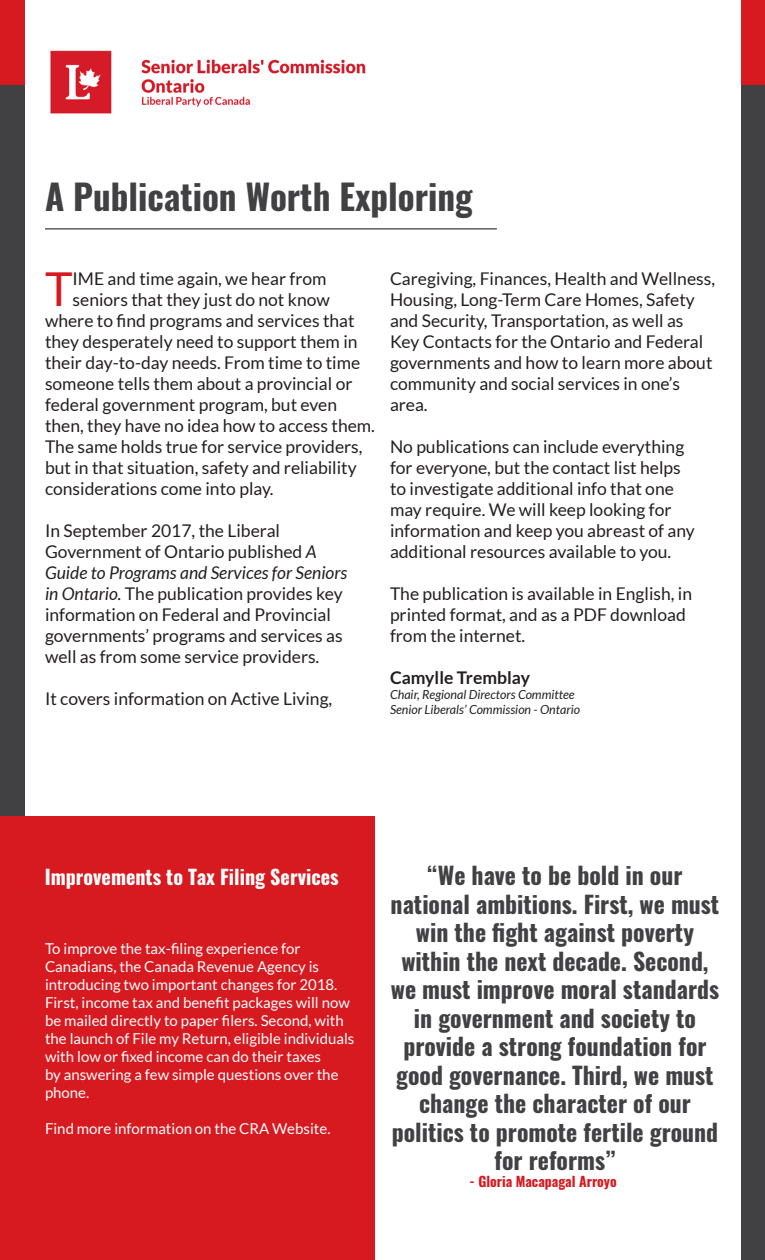
<style>
.page{position:relative;width:765px;height:1260px;background:#414042}
.page>*{position:absolute;margin:0;border:0;box-sizing:border-box;transform-origin:0 0}
.para-dropcap{font:46.75px "Lato";color:#d71920}
.mainhead{font:700 35px "Oswald";color:#414042}
.quote-red{font:700 23.75px/28.5px "Oswald";color:#414042;text-align:center}
.head1-white{font:700 20px "Oswald";color:#fff}
.para{font:17.5px/21px "Lato";color:#231f20}
.para-dropcap-2{font:17.5px "Lato";color:#231f20}
.para-2{font:700 17.5px "Lato";color:#231f20}
.para-white{font:15px/18px "Lato";color:#fff}
.quote-red-2{font:700 13.75px "Oswald";color:#d71920}
.para-3{font:italic 12.5px "Lato";color:#231f20}
.s1{font-style:italic}
</style>
<div class="page">
<div style="left:0;top:1px;width:764px;height:84px;background:#d71920"></div>
<div style="left:25px;top:1px;width:716px;height:1259px;background:#fff"></div>
<hr style="left:45px;top:228px;width:452px;height:1px;background:#414042">
<img style="left:50px;top:50px;width:316px;height:64px">
<div style="left:0;top:816px;width:375px;height:444px;background:#d71920"></div>
<p class="mainhead" style="left:45px;top:178px;width:429px">A Publication Worth Exploring</p>
<p class="para-dropcap" style="left:45px;top:263px;width:29px">T</p>
<p class="para-dropcap-2" style="left:73px;top:269px;width:255px">IME and time again, we hear from</p>
<p class="para-dropcap-2" style="left:73px;top:290px;width:259px">seniors that they just do not know</p>
<p class="para-dropcap-2" style="left:45px;top:311px;width:311px">where to find programs and services that</p>
<p class="para-dropcap-2" style="left:45px;top:332px;width:314px">they desperately need to support them in</p>
<p class="para-dropcap-2" style="left:45px;top:353px;width:317px">their day-to-day needs. From time to time</p>
<p class="para-dropcap-2" style="left:45px;top:374px;width:309px">someone tells them about a provincial or</p>
<p class="para-dropcap-2" style="left:45px;top:395px;width:294px">federal government program, but even</p>
<p class="para-dropcap-2" style="left:45px;top:416px;width:332px">then, they have no idea how to access them.</p>
<p class="para-dropcap-2" style="left:45px;top:437px;width:319px">The same holds true for service providers,</p>
<p class="para-dropcap-2" style="left:45px;top:458px;width:313px">but in that situation, safety and reliability</p>
<p class="para-dropcap-2" style="left:45px;top:479px;width:230px">considerations come into play.</p>
<p class="para" style="left:45px;top:520px;width:304px">In September 2017, the Liberal Government of Ontario published <span class="s1">A Guide to Programs and Services for Seniors in Ontario.</span> The publication provides key information on Federal and Provincial governments’ programs and services as well as from some service providers.</p>
<p class="para" style="left:45px;top:688px;width:289px">It covers information on Active Living,</p>
<p class="para" style="left:390px;top:268px;width:327px">Caregiving, Finances, Health and Wellness, Housing, Long-Term Care Homes, Safety and Security, Transportation, as well as Key Contacts for the Ontario and Federal governments and how to learn more about community and social services in one’s area.</p>
<p class="para" style="left:390px;top:436px;width:306px">No publications can include everything for everyone, but the contact list helps to investigate additional info that one may require. We will keep looking for information and keep you abreast of any additional resources available to you.</p>
<p class="para" style="left:390px;top:583px;width:304px">The publication is available in English, in printed format, and as a PDF download from the internet.</p>
<p class="para-2" style="left:390px;top:668px;width:142px">Camylle Tremblay</p>
<p class="para-3" style="left:390px;top:688px;width:186px">Chair, Regional Directors Committee</p>
<p class="para-3" style="left:390px;top:703px;width:192px">Senior Liberals’ Commission - Ontario</p>
<p class="head1-white" style="left:45px;top:866px;width:295px">Improvements to Tax Filing Services</p>
<p class="quote-red" style="left:391px;top:863px;width:330px">“We have to be bold in our national ambitions. First, we must win the fight against poverty within the next decade. Second, we must improve moral standards in government and society to provide a strong foundation for good governance. Third, we must change the character of our politics to promote fertile ground for reforms”</p>
<p class="quote-red-2" style="left:470px;top:1174px;width:149px">- Gloria Macapagal Arroyo</p>
<p class="para-white" style="left:45px;top:940px;width:311px">To improve the tax-filing experience for Canadians, the Canada Revenue Agency is introducing two important changes for 2018.<br>First, income tax and benefit packages will now be mailed directly to paper filers. Second, with the launch of File my Return, eligible individuals with low or fixed income can do their taxes<br>by answering a few simple questions over the phone.</p>
<p class="para-white" style="left:45px;top:1120px;width:287px">Find more information on the CRA Website.</p>
</div>
